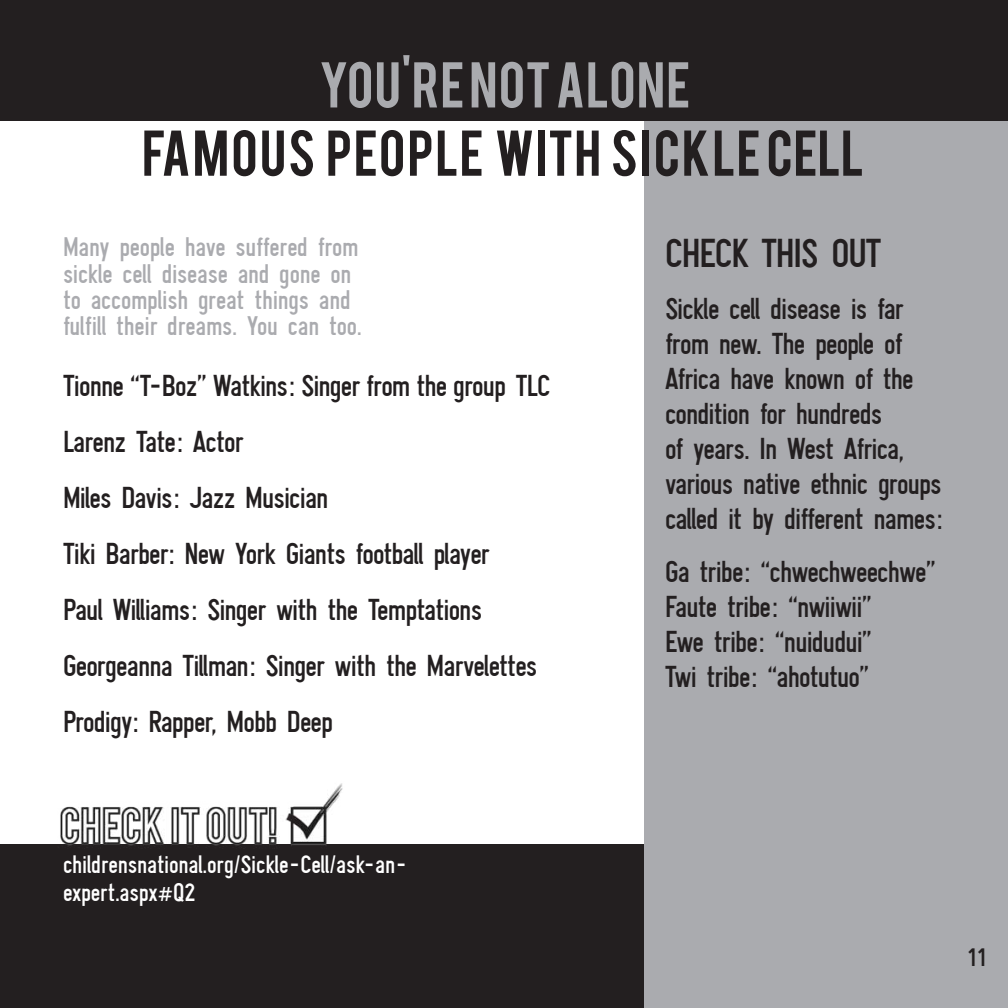
<style>
.page{position:relative;width:1008px;height:1008px;background:#fff}
.page>*{position:absolute;margin:0;border:0;box-sizing:border-box;transform-origin:0 0}
.t1{font:50.75px "Bebas";letter-spacing:.035em;color:#231f20}
.t2{font:50.75px "Bebas";letter-spacing:.02em;color:#aaabaf}
.t3{font:42px "Gliscor Gothic";letter-spacing:-.03em;color:#231f20}
.t4{font:31.5px/35px "Gliscor Gothic";letter-spacing:-.03em;color:#231f20}
.t5{font:28px/26.2px "Gliscor Gothic";letter-spacing:-.01em;color:#aaabaf}
.t6{font:26.25px/28px "Gliscor Gothic";letter-spacing:-.01em;color:#fff}
.t7{font:26.25px "Gliscor Gothic";color:#231f20}
</style>
<div class="page">
<div style="left:644px;top:0;width:364px;height:1008px;background:#aaabaf"></div>
<div style="left:0;top:844px;width:644px;height:164px;background:#231f20"></div>
<div style="left:0;top:0;width:1008px;height:121px;background:#231f20"></div>
<img style="left:60px;top:783px;width:283px;height:63px">
<h2 class="t2" style="left:319px;top:48px;width:373px">YOU'RE NOT ALONE</h2>
<h3 class="t1" style="left:142px;top:116px;width:724px">FAMOUS PEOPLE WITH SICKLE CELL</h3>
<p class="t5" style="left:63px;top:234px;width:301px">Many people have suffered from sickle cell disease and gone on to accomplish great things and fulfill their dreams. You can too.</p>
<p class="t4" style="left:63px;top:368px;width:489px">Tionne “T-Boz” Watkins: Singer from the group TLC</p>
<p class="t4" style="left:63px;top:424px;width:182px">Larenz Tate: Actor</p>
<p class="t4" style="left:63px;top:480px;width:267px">Miles Davis: Jazz Musician</p>
<p class="t4" style="left:63px;top:536px;width:428px">Tiki Barber: New York Giants football player</p>
<p class="t4" style="left:63px;top:592px;width:421px">Paul Williams: Singer with the Temptations</p>
<p class="t4" style="left:63px;top:648px;width:476px">Georgeanna Tillman: Singer with the Marvelettes</p>
<p class="t4" style="left:63px;top:704px;width:272px">Prodigy: Rapper, Mobb Deep</p>
<h4 class="t3" style="left:665px;top:228px;width:218px">CHECK THIS OUT</h4>
<p class="t4" style="left:665px;top:291px;width:279px">Sickle cell disease is far from new. The people of<br>Africa have known of the condition for hundreds<br>of years. In West Africa, various native ethnic groups called it by different names:</p>
<p class="t4" style="left:665px;top:553px;width:273px">Ga tribe: “chwechweechwe”</p>
<p class="t4" style="left:665px;top:588px;width:209px">Faute tribe: “nwiiwii”</p>
<p class="t4" style="left:665px;top:623px;width:209px">Ewe tribe: “nuidudui”</p>
<p class="t4" style="left:665px;top:658px;width:206px">Twi tribe: “ahotutuo”</p>
<p class="t6" style="left:63px;top:850px;width:346px">childrensnational.org/Sickle-Cell/ask-an&shy;expert.aspx#Q2</p>
<p class="t7" style="left:966px;top:942px;width:22px">11</p>
</div>
